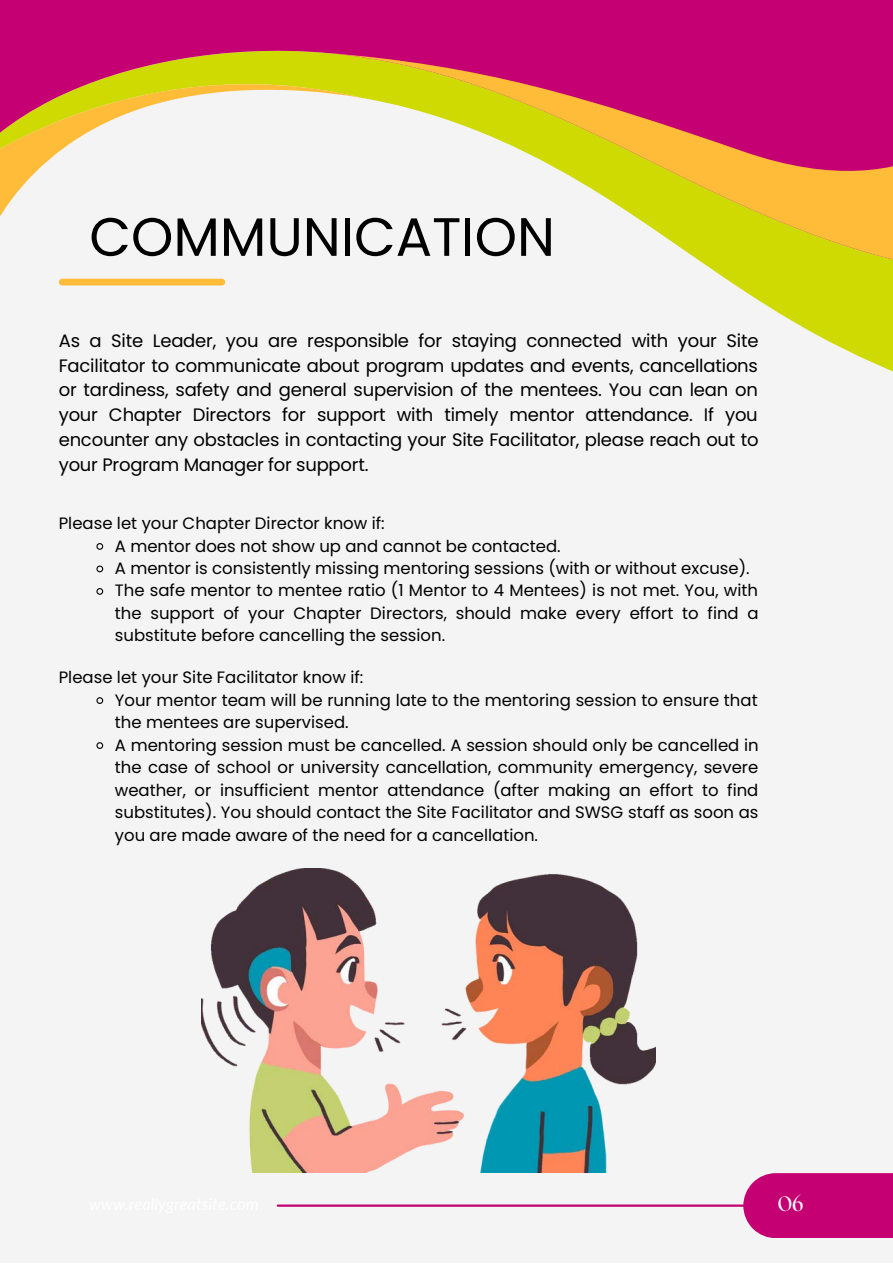
<style>
.page{position:relative;width:893px;height:1264px;background:#fff}
.page>*{position:absolute;margin:0;border:0;box-sizing:border-box;transform-origin:0 0}
.t1{font:54px "Poppins";color:#000}
.t2{font:700 21px "The Seasons";color:#fff}
.t3{font:18px/24.8px "Poppins";letter-spacing:-.01em;color:#000;text-align:justify}
.t4{font:16.5px/22.5px "Poppins";color:#000;text-align:justify}
</style>
<div class="page">
<div style="left:0;top:0;width:892px;height:1262px;background:#f4f4f4"></div>
<img style="left:201px;top:868px;width:455px;height:304px">
<svg style="left:710px;top:268px;width:182px;height:103px;fill:#cfda03"></svg>
<div style="left:0;top:0;width:892px;height:53px;background:#c50072"></div>
<svg style="left:0;top:41px;width:363px;height:245px"></svg>
<svg style="left:323px;top:53px;width:569px;height:215px"></svg>
<hr style="left:278px;top:1204px;width:479px;height:2px;background:#c50072">
<div style="left:743px;top:1173px;width:149px;height:64px;background:#c50072"></div>
<div style="left:62px;top:279px;width:160px;height:6px;background:#ffbc39"></div>
<svg style="left:96px;top:543px;width:8px;height:7px"></svg>
<svg style="left:96px;top:565px;width:8px;height:8px"></svg>
<svg style="left:96px;top:588px;width:8px;height:7px"></svg>
<svg style="left:96px;top:697px;width:8px;height:7px"></svg>
<svg style="left:96px;top:742px;width:8px;height:7px"></svg>
<p class="t1" style="left:89px;top:199px;width:467px">COMMUNICATION</p>
<p class="t3" style="left:59px;top:328px;width:701px">As a Site Leader, you are responsible for staying connected with your Site Facilitator to communicate about program updates and events, cancellations or tardiness, safety and general supervision of the mentees. You can lean on your Chapter Directors for support with timely mentor attendance. If you encounter any obstacles in contacting your Site Facilitator, please reach out to your Program Manager for support.</p>
<p class="t4" style="left:59px;top:512px;width:327px">Please let your Chapter Director know if:</p>
<p class="t4" style="left:115px;top:534px;width:447px">A mentor does not show up and cannot be contacted.</p>
<p class="t4" style="left:115px;top:557px;width:636px">A mentor is consistently missing mentoring sessions (with or without excuse).</p>
<p class="t4" style="left:115px;top:579px;width:645px">The safe mentor to mentee ratio (1 Mentor to 4 Mentees) is not met. You, with the support of your Chapter Directors, should make every effort to find a substitute before cancelling the session.</p>
<p class="t4" style="left:59px;top:666px;width:306px">Please let your Site Facilitator know if:</p>
<p class="t4" style="left:115px;top:688px;width:644px">Your mentor team will be running late to the mentoring session to ensure that the mentees are supervised.</p>
<p class="t4" style="left:115px;top:733px;width:645px">A mentoring session must be cancelled. A session should only be cancelled in the case of school or university cancellation, community emergency, severe weather, or insufficient mentor attendance (after making an effort to find substitutes). You should contact the Site Facilitator and SWSG staff as soon as you are made aware of the need for a cancellation.</p>
<p class="t2" style="left:777px;top:1194px;width:27px">06</p>
</div>
